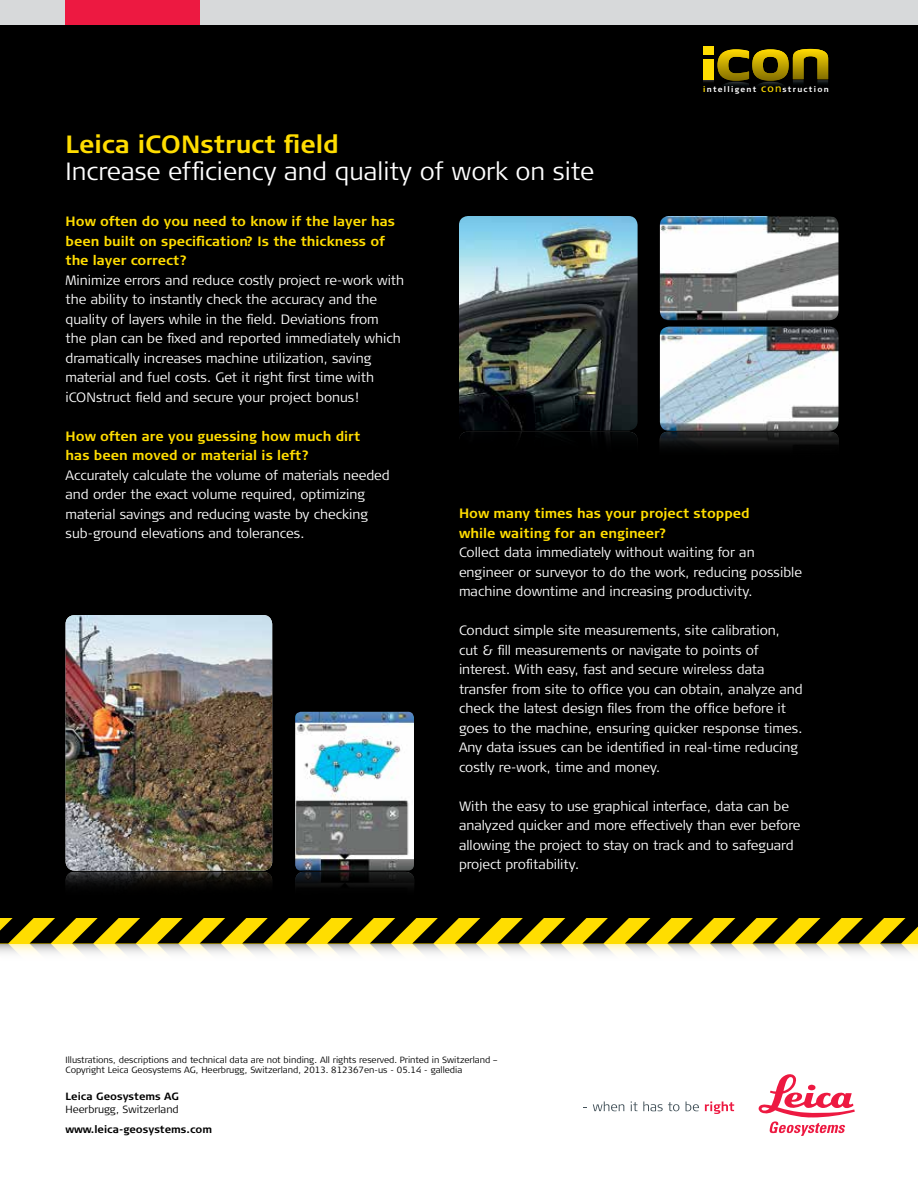
<style>
.page{position:relative;width:918px;height:1188px;background:#fff}
.page>*{position:absolute;margin:0;border:0;box-sizing:border-box;transform-origin:0 0}
.t1{font:300 24.9px "Signa Column";color:#fff}
.t2{font:700 24.9px "Signa Column";color:#fd0}
.t3{font:300 13.5px/19.5px "Signa Column";color:#fff}
.t4{font:700 13.5px/19.5px "Signa Column";color:#fd0}
.t5{font:700 10.5px "Signa Column";color:#000}
.t6{font:300 10.5px "Signa Column";color:#000}
.t7{font:300 9px/10.5px "Signa Column";color:#000}
.t8{font:700 7.8px "Signa Column";letter-spacing:.16em;color:#fff}
.s1{color:#fd0}
.s2{font-weight:400;font-size:10.5px;color:#fd0}
</style>
<div class="page">
<div style="left:0;top:0;width:918px;height:26px;background:#d7d9da"></div>
<div style="left:66px;top:0;width:134px;height:26px;background:#ed1941"></div>
<svg style="left:593px;top:1101px;width:31px;height:10px"></svg>
<svg style="left:631px;top:1101px;width:48px;height:10px"></svg>
<svg style="left:686px;top:1101px;width:13px;height:10px"></svg>
<svg style="left:705px;top:1101px;width:29px;height:13px"></svg>
<svg style="left:759px;top:1074px;width:96px;height:62px"></svg>
<div style="left:0;top:26px;width:918px;height:910px;background:#000"></div>
<svg style="left:0;top:918px;width:918px;height:36px"></svg>
<img style="left:723px;top:82px;width:26px;height:4px">
<img style="left:704px;top:80px;width:10px;height:2px">
<img style="left:793px;top:81px;width:35px;height:3px">
<img style="left:757px;top:82px;width:27px;height:4px">
<div style="left:704px;top:59px;width:10px;height:20px;background:#fd0"></div>
<div style="left:704px;top:47px;width:10px;height:8px;background:#fd0"></div>
<svg style="left:718px;top:49px;width:110px;height:32px"></svg>
<img style="left:660px;top:216px;width:178px;height:104px">
<img style="left:660px;top:327px;width:179px;height:111px">
<img style="left:459px;top:216px;width:179px;height:214px">
<img style="left:459px;top:432px;width:179px;height:9px">
<svg style="left:659px;top:432px;width:180px;height:41px"></svg>
<img style="left:295px;top:712px;width:119px;height:166px">
<img style="left:66px;top:615px;width:206px;height:263px">
<svg style="left:66px;top:872px;width:206px;height:41px"></svg>
<svg style="left:295px;top:872px;width:119px;height:41px"></svg>
<p class="t8" style="left:703px;top:85px;width:127px"><span class="s1">i</span>ntelligent <span class="s1">CO</span><span class="s2">n</span>struction</p>
<h1 class="t2" style="left:66px;top:128px;width:275px">Leica iCONstruct field</h1>
<h1 class="t1" style="left:66px;top:155px;width:530px">Increase efficiency and quality of work on site</h1>
<p class="t4" style="left:66px;top:212px;width:331px">How often do you need to know if the layer has been built on specification? Is the thickness of the layer correct?</p>
<p class="t3" style="left:66px;top:270px;width:340px">Minimize errors and reduce costly project re-work with the ability to instantly check the accuracy and the quality of layers while in the field. Deviations from<br>the plan can be fixed and reported immediately which dramatically increases machine utilization, saving material and fuel costs. Get it right first time with iCONstruct field and secure your project bonus!</p>
<p class="t4" style="left:66px;top:426px;width:296px">How often are you guessing how much dirt has been moved or material is left?</p>
<p class="t3" style="left:66px;top:465px;width:326px">Accurately calculate the volume of materials needed and order the exact volume required, optimizing material savings and reducing waste by checking sub-ground elevations and tolerances.</p>
<p class="t4" style="left:459px;top:504px;width:292px">How many times has your project stopped while waiting for an engineer?</p>
<p class="t3" style="left:459px;top:543px;width:345px">Collect data immediately without waiting for an engineer or surveyor to do the work, reducing possible machine downtime and increasing productivity.</p>
<p class="t3" style="left:459px;top:621px;width:345px">Conduct simple site measurements, site calibration,<br>cut &amp; fill measurements or navigate to points of interest. With easy, fast and secure wireless data transfer from site to office you can obtain, analyze and check the latest design files from the office before it goes to the machine, ensuring quicker response times.<br>Any data issues can be identified in real-time reducing costly re-work, time and money.</p>
<p class="t3" style="left:459px;top:797px;width:343px">With the easy to use graphical interface, data can be analyzed quicker and more effectively than ever before allowing the project to stay on track and to safeguard project profitability.</p>
<p class="t7" style="left:66px;top:1054px;width:434px">Illustrations, descriptions and technical data are not binding. All rights reserved. Printed in Switzerland –<br>Copyright Leica Geosystems AG, Heerbrugg, Switzerland, 2013. 812367en-us - 05.14 - galledia</p>
<p class="t5" style="left:66px;top:1090px;width:115px">Leica Geosystems AG</p>
<p class="t6" style="left:66px;top:1103px;width:115px">Heerbrugg, Switzerland</p>
<p class="t5" style="left:66px;top:1123px;width:148px">www.leica-geosystems.com</p>
</div>
